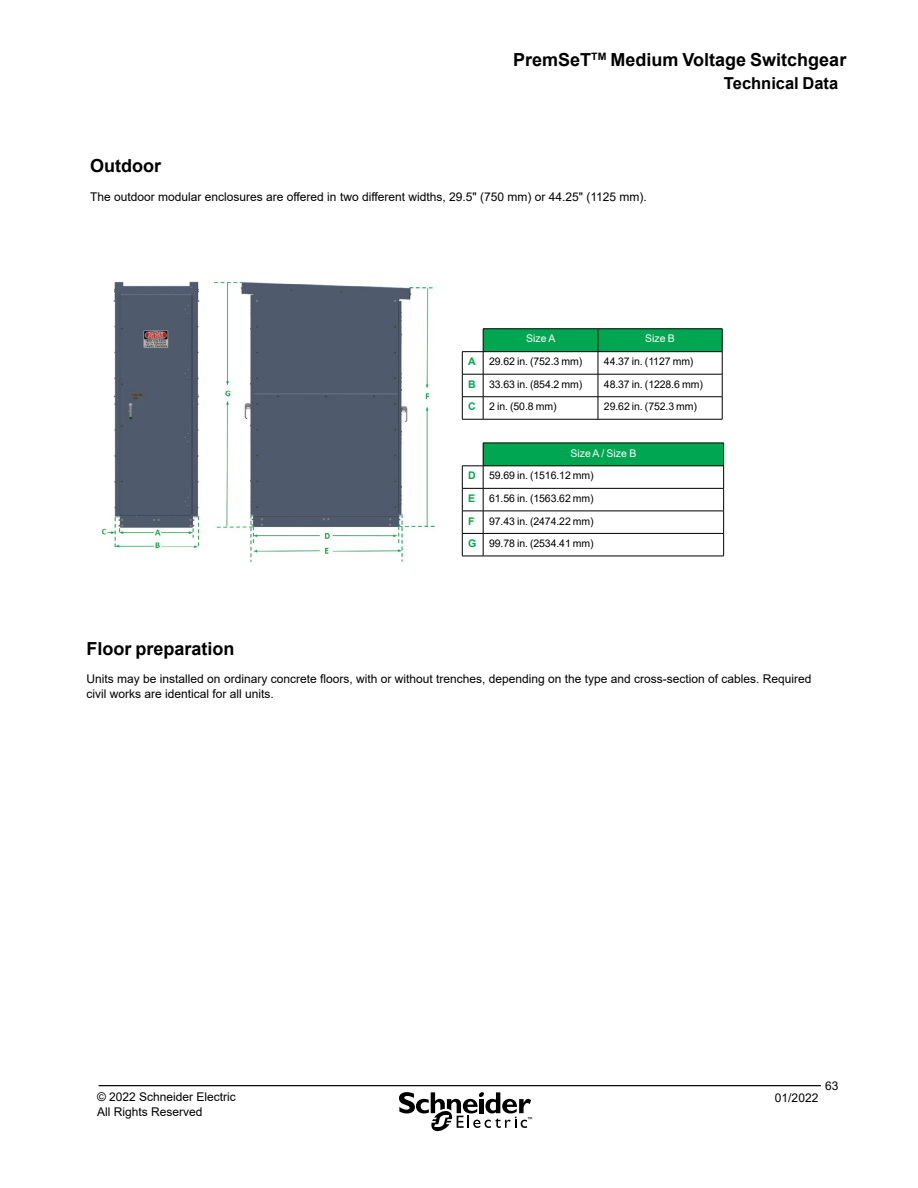
<style>
.page{position:relative;width:918px;height:1188px;background:#fff}
.page>*{position:absolute;margin:0;border:0;box-sizing:border-box;transform-origin:0 0}
.t1{font:700 18px "Arial";color:#000}
.t2{font:700 16.5px "Arial";color:#000}
.t3{font:12px/15px "Arial";color:#000}
.t4{font:10.5px/22.5px "Arial";letter-spacing:-.01em;color:#000;text-align:right}
.t5{font:10.5px "Arial";color:#fff}
.t6{font:700 10.5px "Arial";color:#00a651}
.t7{font:5.55px "Arial";color:#000}
.s1{font-weight:700;color:#00a651}
</style>
<div class="page">
<hr style="left:99px;top:1085px;width:722px;height:1px;background:#000">
<svg style="left:399px;top:1092px;width:132px;height:39px"></svg>
<hr style="left:483px;top:328px;width:115px;height:1px;background:#000">
<hr style="left:598px;top:328px;width:124px;height:1px;background:#000">
<svg style="left:462px;top:329px;width:261px;height:91px"></svg>
<div style="left:483px;top:443px;width:241px;height:23px;background:#00a651"></div>
<hr style="left:483px;top:488px;width:241px;height:1px;background:#000">
<hr style="left:483px;top:511px;width:241px;height:1px;background:#000">
<hr style="left:483px;top:533px;width:241px;height:1px;background:#000">
<hr style="left:483px;top:556px;width:241px;height:1px;background:#000">
<hr style="left:483px;top:443px;width:241px;height:1px;background:#000">
<svg style="left:723px;top:443px;width:1px;height:113px"></svg>
<hr style="left:483px;top:466px;width:241px;height:1px;background:#000">
<svg style="left:462px;top:443px;width:22px;height:114px"></svg>
<img style="left:102px;top:281px;width:98px;height:268px">
<img style="left:214px;top:281px;width:222px;height:280px">
<h1 class="t1" style="left:513px;top:47px;width:335px">PremSeT<sup>TM</sup> Medium Voltage Switchgear</h1>
<h2 class="t2" style="left:724px;top:72px;width:116px">Technical Data</h2>
<h1 class="t1" style="left:90px;top:153px;width:72px">Outdoor</h1>
<p class="t3" style="left:90px;top:189px;width:558px">The outdoor modular enclosures are offered in two different widths, 29.5" (750 mm) or 44.25" (1125 mm).</p>
<p class="t5" style="left:526px;top:331px;width:31px">Size A</p>
<p class="t5" style="left:645px;top:331px;width:31px">Size B</p>
<p class="t6" style="left:468px;top:354px;width:9px">A</p>
<p class="t4" style="left:489px;top:350px;width:95px">29.62 in. (752.3 mm)</p>
<p class="t4" style="left:604px;top:350px;width:91px">44.37 in. (1127 mm)</p>
<p class="t6" style="left:468px;top:377px;width:9px">B</p>
<p class="t4" style="left:489px;top:373px;width:95px">33.63 in. (854.2 mm)</p>
<p class="t4" style="left:604px;top:373px;width:100px">48.37 in. (1228.6 mm)</p>
<p class="t6" style="left:468px;top:399px;width:9px">C</p>
<p class="t4" style="left:489px;top:395px;width:69px">2 in. (50.8 mm)</p>
<p class="t4" style="left:604px;top:395px;width:95px">29.62 in. (752.3 mm)</p>
<p class="t5" style="left:570px;top:446px;width:67px">Size A / Size B</p>
<p class="t6" style="left:468px;top:468px;width:9px">D</p>
<p class="t4" style="left:489px;top:464px;width:106px">59.69 in. (1516.12 mm)</p>
<p class="t6" style="left:468px;top:491px;width:9px">E</p>
<p class="t4" style="left:489px;top:487px;width:106px">61.56 in. (1563.62 mm)</p>
<p class="t6" style="left:468px;top:513px;width:8px">F</p>
<p class="t4" style="left:468px;top:510px;width:127px">97.43 in. (2474.22 mm)<br><span class="s1">G</span> 99.78 in. (2534.41 mm)</p>
<h1 class="t1" style="left:87px;top:636px;width:150px">Floor preparation</h1>
<p class="t3" style="left:87px;top:671px;width:726px">Units may be installed on ordinary concrete floors, with or without trenches, depending on the type and cross-section of cables. Required civil works are identical for all units.</p>
<p class="t3" style="left:825px;top:1079px;width:15px">63</p>
<p class="t3" style="left:97px;top:1089px;width:140px">© 2022 Schneider Electric</p>
<p class="t3" style="left:775px;top:1090px;width:45px">01/2022</p>
<p class="t3" style="left:97px;top:1104px;width:107px">All Rights Reserved</p>
<p class="t7" style="left:527px;top:1115px;width:7px">™</p>
</div>
